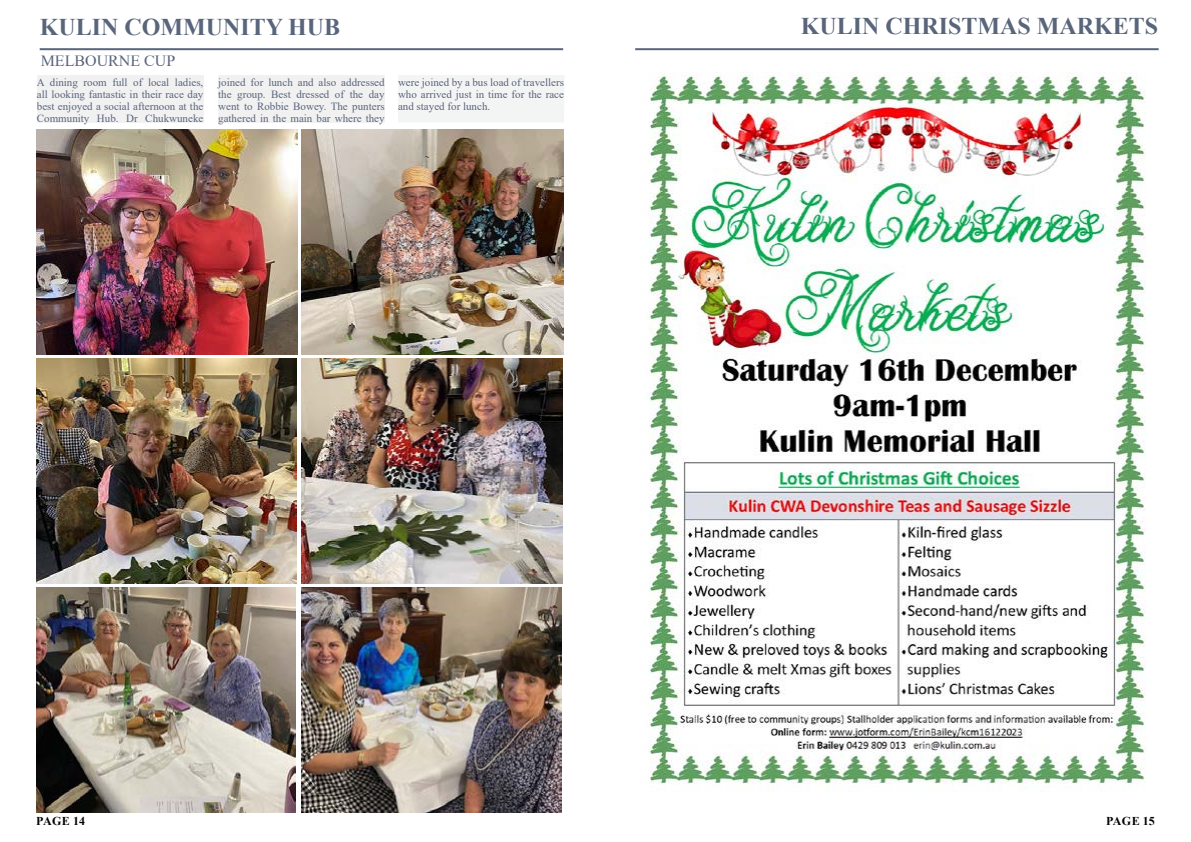
<style>
.page{position:relative;width:1191px;height:842px;background:#fff}
.page>*{position:absolute;margin:0;border:0;box-sizing:border-box;transform-origin:0 0}
.t1{font:700 24px "Times New Roman";color:#59657b}
.t2{font:16px "Times New Roman";color:#59657b}
.t3{font:700 12px "Times New Roman";letter-spacing:.015em;color:#000}
.t4{font:11px/12px "Times New Roman";color:#59657b;text-align:justify}
</style>
<div class="page">
<hr style="left:40px;top:48px;width:523px;height:2px;background:#59657b">
<div style="left:37px;top:75px;width:166px;height:47px;background:#f1f1f2"></div>
<div style="left:218px;top:75px;width:167px;height:47px;background:#f1f1f2"></div>
<div style="left:398px;top:75px;width:166px;height:47px;background:#f3f4f4"></div>
<img style="left:36px;top:130px;width:262px;height:224px">
<img style="left:301px;top:130px;width:262px;height:224px">
<img style="left:36px;top:359px;width:261px;height:224px">
<img style="left:301px;top:359px;width:261px;height:224px">
<img style="left:36px;top:588px;width:260px;height:224px">
<img style="left:301px;top:588px;width:260px;height:224px">
<hr style="left:635px;top:48px;width:523px;height:2px;background:#59657b">
<img style="left:649px;top:72px;width:497px;height:717px">
<h1 class="t1" style="left:40px;top:10px;width:302px">KULIN COMMUNITY HUB</h1>
<h2 class="t2" style="left:41px;top:50px;width:136px">MELBOURNE CUP</h2>
<p class="t4" style="left:37px;top:76px;width:168px">A dining room full of local ladies, all looking fantastic in their race day best enjoyed a social afternoon at the Community Hub. Dr Chukwuneke</p>
<p class="t4" style="left:218px;top:76px;width:168px">joined for lunch and also addressed the group. Best dressed of the day went to Robbie Bowey. The punters gathered in the main bar where they</p>
<p class="t4" style="left:398px;top:76px;width:168px">were joined by a bus load of travellers who arrived just in time for the race and stayed for lunch.</p>
<h1 class="t1" style="left:800px;top:9px;width:359px">KULIN CHRISTMAS MARKETS</h1>
<p class="t3" style="left:36px;top:813px;width:50px">PAGE 14</p>
<p class="t3" style="left:1106px;top:813px;width:50px">PAGE 15</p>
</div>
